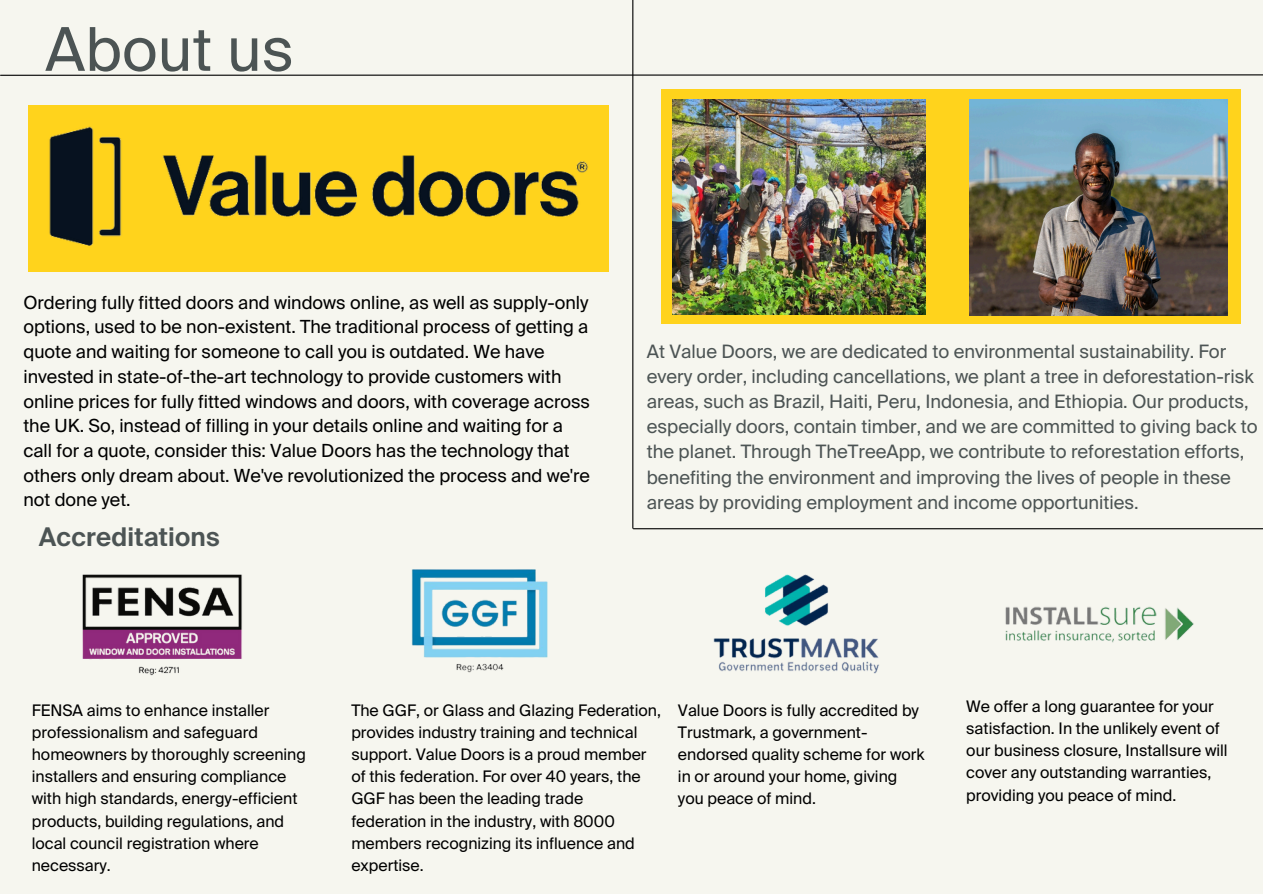
<style>
.page{position:relative;width:1263px;height:894px;background:#fff}
.page>*{position:absolute;margin:0;border:0;box-sizing:border-box;transform-origin:0 0}
.t1{font:60.3px "Suisse Intl";letter-spacing:.005em;color:#4c5454}
.t2{font:600 25.8px "Suisse Intl";letter-spacing:.005em;color:#4c5454}
.t3{font:18.45px/25px "Suisse Intl";color:#4c5454}
.t4{font:18px/24.8px "Suisse Intl";color:#000}
.t5{font:15.9px/22.2px "Suisse Intl";color:#000}
</style>
<div class="page">
<div style="left:0;top:0;width:1263px;height:893px;background:#f6f6ef"></div>
<hr style="left:1px;top:74px;width:1262px;height:2px;background:#000">
<div style="left:661px;top:90px;width:580px;height:234px;background:#ffd31c"></div>
<img style="left:672px;top:100px;width:254px;height:214px">
<img style="left:713px;top:574px;width:166px;height:100px">
<img style="left:1005px;top:606px;width:189px;height:37px">
<img style="left:82px;top:574px;width:160px;height:102px">
<img style="left:411px;top:569px;width:137px;height:104px">
<img style="left:969px;top:100px;width:258px;height:216px">
<hr style="left:632px;top:0;width:1px;height:528px;background:#000">
<hr style="left:633px;top:528px;width:630px;height:1px;background:#000">
<div style="left:28px;top:105px;width:580px;height:166px;background:#ffd31c"></div>
<img style="left:49px;top:126px;width:539px;height:120px">
<p class="t1" style="left:45px;top:11px;width:250px">About us</p>
<p class="t4" style="left:23px;top:290px;width:568px">Ordering fully fitted doors and windows online, as well as supply-only options, used to be non-existent. The traditional process of getting a quote and waiting for someone to call you is outdated. We have invested in state-of-the-art technology to provide customers with online prices for fully fitted windows and doors, with coverage across the UK. So, instead of filling in your details online and waiting for a call for a quote, consider this: Value Doors has the technology that others only dream about. We've revolutionized the process and we're not done yet.</p>
<p class="t2" style="left:39px;top:520px;width:182px">Accreditations</p>
<p class="t3" style="left:647px;top:339px;width:612px">At Value Doors, we are dedicated to environmental sustainability. For every order, including cancellations, we plant a tree in deforestation-risk areas, such as Brazil, Haiti, Peru, Indonesia, and Ethiopia. Our products, especially doors, contain timber, and we are committed to giving back to the planet. Through TheTreeApp, we contribute to reforestation efforts, benefiting the environment and improving the lives of people in these areas by providing employment and income opportunities.</p>
<p class="t5" style="left:32px;top:699px;width:276px">FENSA aims to enhance installer professionalism and safeguard homeowners by thoroughly screening installers and ensuring compliance with high standards, energy-efficient products, building regulations, and local council registration where necessary.</p>
<p class="t5" style="left:351px;top:699px;width:311px">The GGF, or Glass and Glazing Federation, provides industry training and technical support. Value Doors is a proud member of this federation. For over 40 years, the GGF has been the leading trade federation in the industry, with 8000 members recognizing its influence and expertise.</p>
<p class="t5" style="left:966px;top:695px;width:263px">We offer a long guarantee for your satisfaction. In the unlikely event of our business closure, Installsure will cover any outstanding warranties, providing you peace of mind.</p>
<p class="t5" style="left:678px;top:699px;width:248px">Value Doors is fully accredited by<br>Trustmark, a government&shy;endorsed quality scheme for work in or around your home, giving you peace of mind.</p>
</div>
